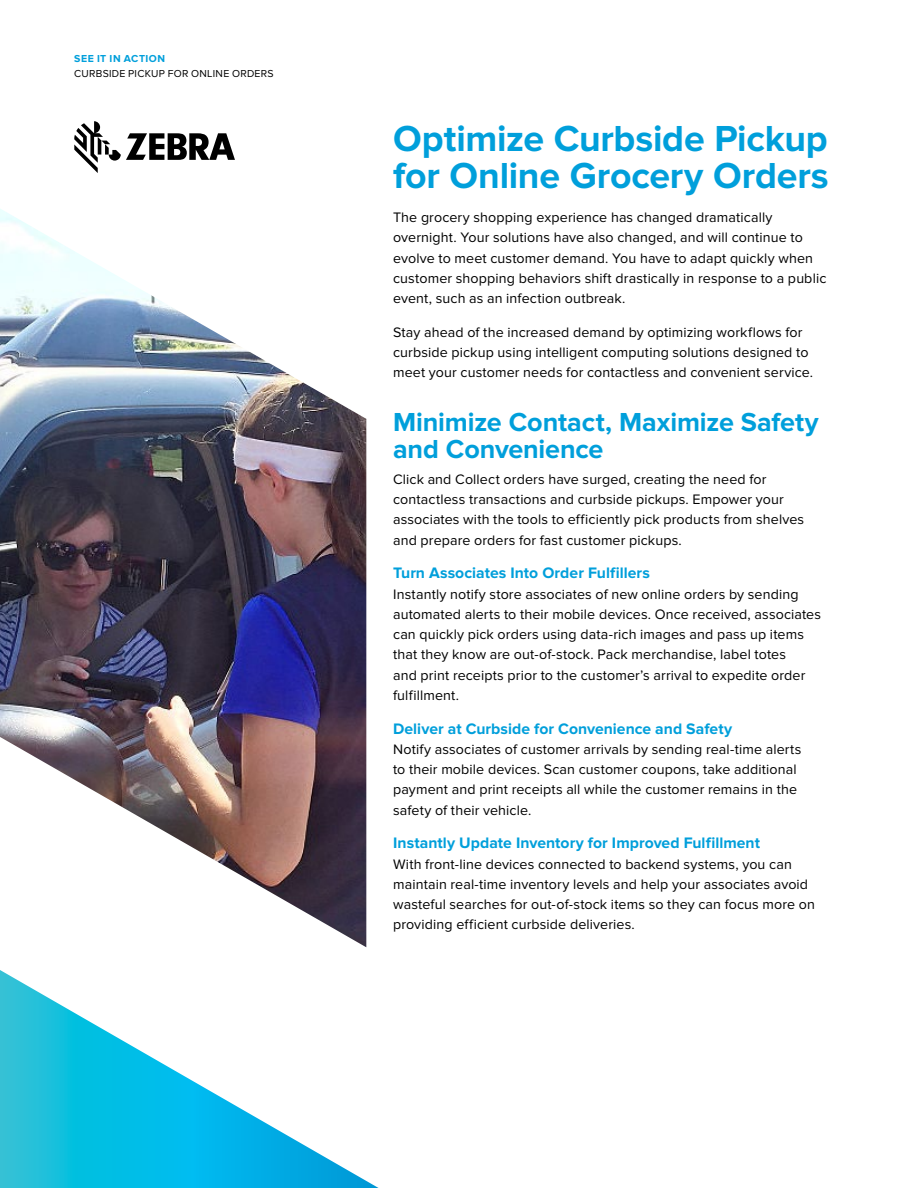
<style>
.page{position:relative;width:918px;height:1188px;background:#fff}
.page>*{position:absolute;margin:0;border:0;box-sizing:border-box;transform-origin:0 0}
.t1{font:700 37.5px/37.5px "Proxima Nova";letter-spacing:-.005em;color:#009fdb}
.t2{font:700 27px/27px "Proxima Nova";letter-spacing:-.005em;color:#009fdb}
.t3{font:700 15.75px "Proxima Nova";letter-spacing:.005em;color:#009fdb}
.t4{font:14.25px/20.2px "Proxima Nova";letter-spacing:.01em;color:#000}
.t5{font:10.5px "Proxima Nova";letter-spacing:.025em;color:#000}
.t6{font:700 10.5px "Proxima Nova";letter-spacing:.045em;color:#009fdb}
</style>
<div class="page">
<svg style="left:74px;top:121px;width:161px;height:52px"></svg>
<img style="left:0;top:209px;width:366px;height:738px">
<svg style="left:0;top:970px;width:379px;height:218px"></svg>
<p class="t6" style="left:74px;top:53px;width:92px">SEE IT IN ACTION</p>
<p class="t5" style="left:74px;top:67px;width:201px">CURBSIDE PICKUP FOR ONLINE ORDERS</p>
<h1 class="t1" style="left:393px;top:120px;width:437px">Optimize Curbside Pickup for Online Grocery Orders</h1>
<p class="t4" style="left:393px;top:207px;width:435px">The grocery shopping experience has changed dramatically overnight. Your solutions have also changed, and will continue to evolve to meet customer demand. You have to adapt quickly when customer shopping behaviors shift drastically in response to a public event, such as an infection outbreak.</p>
<p class="t4" style="left:393px;top:322px;width:422px">Stay ahead of the increased demand by optimizing workflows for curbside pickup using intelligent computing solutions designed to meet your customer needs for contactless and convenient service.</p>
<h2 class="t2" style="left:393px;top:409px;width:427px">Minimize Contact, Maximize Safety and Convenience</h2>
<p class="t4" style="left:393px;top:469px;width:413px">Click and Collect orders have surged, creating the need for contactless transactions and curbside pickups. Empower your associates with the tools to efficiently pick products from shelves and prepare orders for fast customer pickups.</p>
<p class="t3" style="left:393px;top:564px;width:258px">Turn Associates Into Order Fulfillers</p>
<p class="t4" style="left:393px;top:584px;width:429px">Instantly notify store associates of new online orders by sending automated alerts to their mobile devices. Once received, associates can quickly pick orders using data-rich images and pass up items that they know are out-of-stock. Pack merchandise, label totes<br>and print receipts prior to the customer’s arrival to expedite order fulfillment.</p>
<p class="t3" style="left:393px;top:719px;width:341px">Deliver at Curbside for Convenience and Safety</p>
<p class="t4" style="left:393px;top:739px;width:410px">Notify associates of customer arrivals by sending real-time alerts to their mobile devices. Scan customer coupons, take additional payment and print receipts all while the customer remains in the safety of their vehicle.</p>
<p class="t3" style="left:393px;top:834px;width:369px">Instantly Update Inventory for Improved Fulfillment</p>
<p class="t4" style="left:393px;top:854px;width:423px">With front-line devices connected to backend systems, you can maintain real-time inventory levels and help your associates avoid wasteful searches for out-of-stock items so they can focus more on providing efficient curbside deliveries.</p>
</div>
